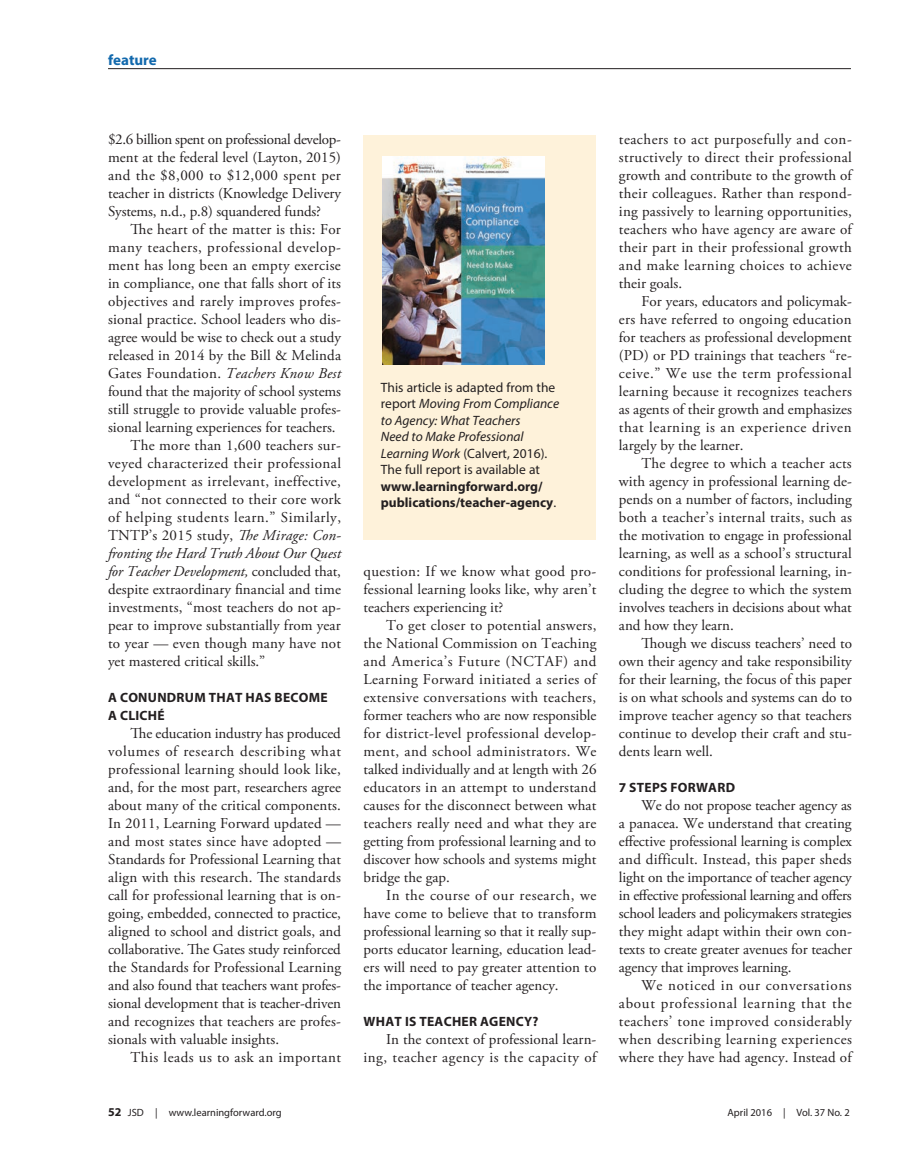
<style>
.page{position:relative;width:905px;height:1175px;background:#fff}
.page>*{position:absolute;margin:0;border:0;box-sizing:border-box;transform-origin:0 0}
.body{font:15px/18px "Adobe Garamond Pro";color:#231f20;text-align:justify}
.body-2{font:15px "Adobe Garamond Pro";letter-spacing:.03em;color:#231f20}
.toppers{font:700 15px "Myriad Pro";color:#1269ad}
.box{font:13.5px/16.5px "Myriad Pro";color:#231f20}
.subhead{font:700 13.5px/18px "Myriad Pro";letter-spacing:.02em;color:#231f20}
.t1{font:10.5px "Myriad Pro";color:#231f20}
.s1{font-style:italic}
.s2{font-weight:700}
.s3{font-weight:700;font-size:12px}
</style>
<div class="page">
<hr style="left:108px;top:68px;width:742px;height:1px;background:#231f20">
<div style="left:363px;top:135px;width:232px;height:405px;background:#fef2da"></div>
<img style="left:382px;top:157px;width:162px;height:207px">
<p class="toppers" style="left:108px;top:50px;width:50px">feature</p>
<p class="body" style="left:108px;top:131px;width:234px">$2.6 billion spent on professional develop&shy;ment at the federal level (Layton, 2015) and the $8,000 to $12,000 spent per teacher in districts (Knowledge Delivery Systems, n.d., p.8) squandered funds?</p>
<p class="body" style="left:108px;top:221px;width:234px;text-indent:22px">The heart of the matter is this: For many teachers, professional develop&shy;ment has long been an empty exercise in compliance, one that falls short of its objectives and rarely improves profes&shy;sional practice. School leaders who dis&shy;agree would be wise to check out a study released in 2014 by the Bill &amp; Melinda Gates Foundation. <span class="s1">Teachers Know Best </span>found that the majority of school systems still struggle to provide valuable profes&shy;sional learning experiences for teachers.</p>
<p class="body" style="left:108px;top:437px;width:234px;text-indent:22px">The more than 1,600 teachers sur&shy;veyed characterized their professional development as irrelevant, ineffective, and “not connected to their core work of helping students learn.” Similarly, TNTP’s 2015 study, <span class="s1">The Mirage: Con&shy;fronting the Hard Truth About Our Quest for Teacher Development,</span> concluded that, despite extraordinary financial and time investments, “most teachers do not ap&shy;pear to improve substantially from year to year — even though many have not yet mastered critical skills.”</p>
<p class="subhead" style="left:108px;top:688px;width:221px">A CONUNDRUM THAT HAS BECOME<br>A CLICHÉ</p>
<p class="body" style="left:108px;top:725px;width:234px;text-indent:22px">The education industry has produced volumes of research describing what professional learning should look like, and, for the most part, researchers agree about many of the critical components.<br>In 2011, Learning Forward updated — and most states since have adopted — Standards for Professional Learning that align with this research. The standards call for professional learning that is on&shy;going, embedded, connected to practice, aligned to school and district goals, and collaborative. The Gates study reinforced the Standards for Professional Learning and also found that teachers want profes&shy;sional development that is teacher-driven and recognizes that teachers are profes&shy;sionals with valuable insights.</p>
<p class="body-2" style="left:130px;top:1048px;width:212px">This leads us to ask an important</p>
<p class="box" style="left:381px;top:379px;width:180px">This article is adapted from the report <span class="s1">Moving From Compliance to Agency: What Teachers<br>Need to Make Professional<br>Learning Work</span> (Calvert, 2016).<br>The full report is available at <span class="s2">www.learningforward.org/ publications/teacher-agency</span>.</p>
<p class="body" style="left:363px;top:563px;width:234px">question: If we know what good pro&shy;fessional learning looks like, why aren’t teachers experiencing it?</p>
<p class="body" style="left:363px;top:617px;width:234px;text-indent:22px">To get closer to potential answers, the National Commission on Teaching and America’s Future (NCTAF) and Learning Forward initiated a series of extensive conversations with teachers, former teachers who are now responsible for district-level professional develop&shy;ment, and school administrators. We talked individually and at length with 26 educators in an attempt to understand causes for the disconnect between what teachers really need and what they are getting from professional learning and to discover how schools and systems might bridge the gap.</p>
<p class="body" style="left:363px;top:887px;width:234px;text-indent:22px">In the course of our research, we have come to believe that to transform professional learning so that it really sup&shy;ports educator learning, education lead&shy;ers will need to pay greater attention to the importance of teacher agency.</p>
<p class="subhead" style="left:363px;top:1012px;width:176px">WHAT IS TEACHER AGENCY?</p>
<p class="body" style="left:363px;top:1031px;width:234px;text-align:right">In the context of professional learn&shy;ing, teacher agency is the capacity of</p>
<p class="body" style="left:619px;top:131px;width:234px">teachers to act purposefully and con&shy;structively to direct their professional growth and contribute to the growth of their colleagues. Rather than respond&shy;ing passively to learning opportunities, teachers who have agency are aware of their part in their professional growth and make learning choices to achieve their goals.</p>
<p class="body" style="left:619px;top:293px;width:234px;text-indent:22px">For years, educators and policymak&shy;ers have referred to ongoing education for teachers as professional development (PD) or PD trainings that teachers “re&shy;ceive.” We use the term professional learning because it recognizes teachers as agents of their growth and emphasizes that learning is an experience driven largely by the learner.</p>
<p class="body" style="left:619px;top:455px;width:234px;text-indent:22px">The degree to which a teacher acts with agency in professional learning de&shy;pends on a number of factors, including both a teacher’s internal traits, such as the motivation to engage in professional learning, as well as a school’s structural conditions for professional learning, in&shy;cluding the degree to which the system involves teachers in decisions about what and how they learn.</p>
<p class="body" style="left:619px;top:635px;width:234px;text-indent:22px">Though we discuss teachers’ need to own their agency and take responsibility for their learning, the focus of this paper is on what schools and systems can do to improve teacher agency so that teachers continue to develop their craft and stu&shy;dents learn well.</p>
<p class="subhead" style="left:619px;top:778px;width:118px">7 STEPS FORWARD</p>
<p class="body" style="left:619px;top:797px;width:234px;text-indent:22px">We do not propose teacher agency as a panacea. We understand that creating effective professional learning is complex and difficult. Instead, this paper sheds light on the importance of teacher agency in effective professional learning and offers school leaders and policymakers strategies they might adapt within their own con&shy;texts to create greater avenues for teacher agency that improves learning.</p>
<p class="body" style="left:619px;top:977px;width:234px;text-indent:22px">We noticed in our conversations about professional learning that the teachers’ tone improved considerably when describing learning experiences where they have had agency. Instead of</p>
<p class="t1" style="left:108px;top:1106px;width:175px"><span class="s3">52</span> JSD | www.learningforward.org</p>
<p class="t1" style="left:727px;top:1106px;width:124px">April 2016 | Vol. 37 No. 2</p>
</div>
